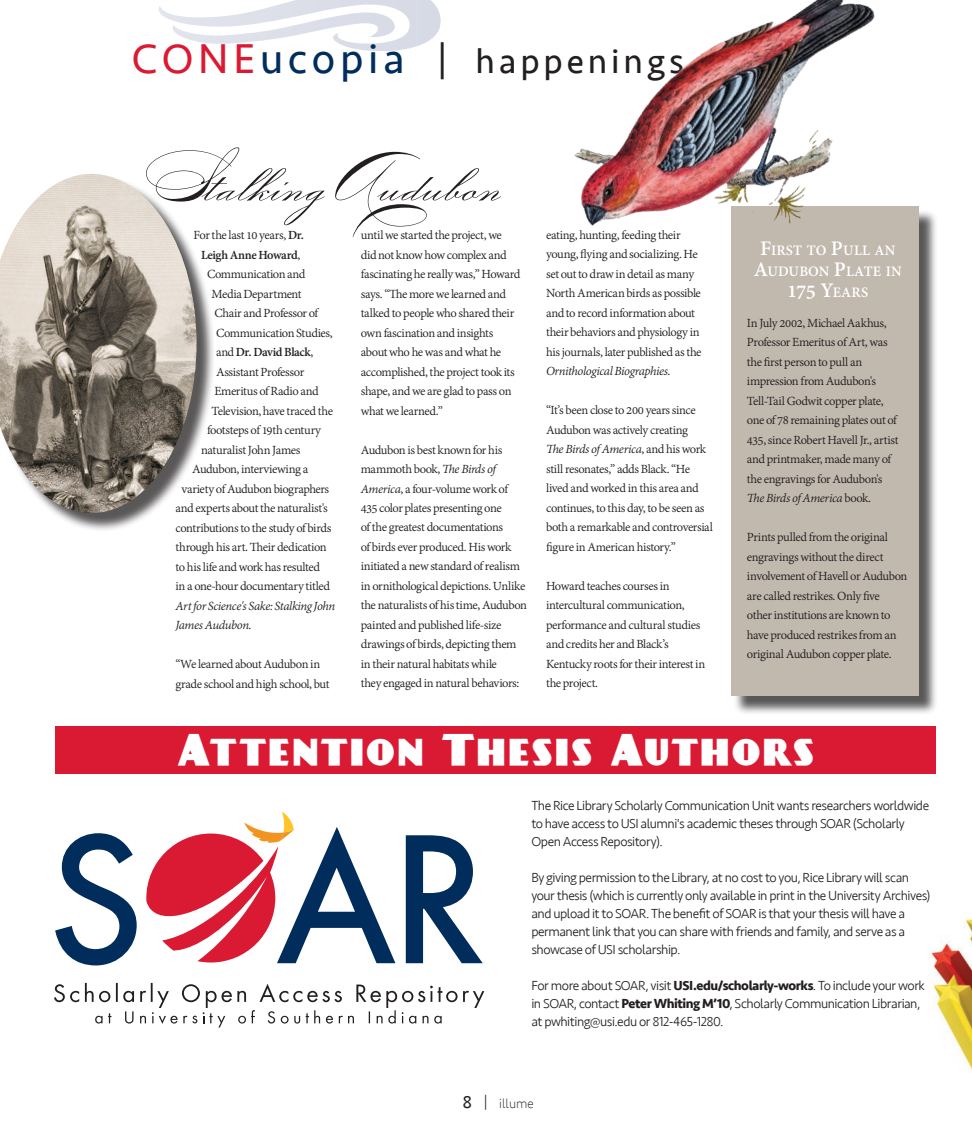
<style>
.page{position:relative;width:972px;height:1134px;background:#fff}
.page>*{position:absolute;margin:0;border:0;box-sizing:border-box;transform-origin:0 0}
.t1{font:72px "P22 Zaner Pro Four";color:#231f20}
.t2{font:900 39px "Day Poster";letter-spacing:.055em;color:#fff}
.t3{font:35.25px "Seravek";letter-spacing:.11em;color:#231f20}
.t4{font:700 22.5px "Adobe Devanagari";color:#fff}
.t5{font:700 15.75px/21px "Adobe Devanagari";letter-spacing:.01em;color:#fff;text-align:center}
.t6{font:13.5px/19.5px "Adobe Devanagari";letter-spacing:-.03em;color:#231f20}
.t7{font:300 13.5px/18px "Seravek";letter-spacing:-.035em;color:#231f20}
.t8{font:italic 13.5px/19.5px "Adobe Devanagari";letter-spacing:-.03em;color:#231f20}
.t9{font:700 13.5px "Adobe Devanagari";letter-spacing:-.035em;color:#231f20}
.t10{font:200 13.5px "Seravek";color:#231f20}
.s1{font-size:42.9px;color:#da1a32}
.s2{font-size:42.9px;color:#002d5c}
.s3{font-size:37.05px}
.s4{font-style:italic}
.s5{font-weight:700}
.s6{font-weight:400}
.s7{font-style:normal}
.s8{font-size:22.5px}
.s9{font-size:15.75px}
.s10{font-weight:400;font-size:18px}
.s11{font-weight:300;font-size:15px}
</style>
<div class="page">
<div style="left:733px;top:209px;width:205px;height:506px;background:#231f20;opacity:.75"></div>
<div style="left:731px;top:207px;width:188px;height:489px;background:#c1b8ae"></div>
<img style="left:930px;top:918px;width:42px;height:153px">
<svg style="left:159px;top:0;width:282px;height:51px"></svg>
<svg style="left:55px;top:833px;width:82px;height:133px"></svg>
<svg style="left:146px;top:812px;width:337px;height:152px"></svg>
<svg style="left:54px;top:983px;width:430px;height:45px"></svg>
<div style="left:55px;top:726px;width:880px;height:47px;background:#da1a32"></div>
<div style="left:0;top:176px;width:215px;height:355px;background:#231f20;opacity:.75"></div>
<img style="left:0;top:174px;width:197px;height:339px">
<img style="left:574px;top:0;width:358px;height:315px">
<h3 class="t3" style="left:132px;top:34px;width:554px"><span class="s1">CONE</span><span class="s2">ucopia</span> <span class="s3">|</span> happenings</h3>
<h1 class="t1" style="left:156px;top:133px;width:346px">Stalking Audubon</h1>
<p class="t6" style="left:361px;top:226px;width:161px">until we started the project, we did not know how complex and fascinating he really was,” Howard says. “The more we learned and talked to people who shared their own fascination and insights about who he was and what he accomplished, the project took its shape, and we are glad to pass on what we learned.”</p>
<p class="t6" style="left:361px;top:441px;width:168px">Audubon is best known for his mammoth book, <span class="s4">The Birds of<br>America</span>, a four-volume work of<br>435 color plates presenting one<br>of the greatest documentations<br>of birds ever produced. His work initiated a new standard of realism in ornithological depictions. Unlike the naturalists of his time, Audubon painted and published life-size drawings of birds, depicting them in their natural habitats while<br>they engaged in natural behaviors:</p>
<p class="t6" style="left:194px;top:227px;width:112px">For the last 10 years, <span class="s5">Dr.</span></p>
<p class="t9" style="left:201px;top:247px;width:101px">Leigh Anne Howard<span class="s6">,</span></p>
<p class="t6" style="left:207px;top:266px;width:100px">Communication and</p>
<p class="t6" style="left:212px;top:285px;width:92px">Media Department</p>
<p class="t6" style="left:215px;top:305px;width:105px">Chair and Professor of</p>
<p class="t6" style="left:216px;top:324px;width:118px">Communication Studies,</p>
<p class="t9" style="left:216px;top:344px;width:99px"><span class="s6">and</span> Dr. David Black<span class="s6">,</span></p>
<p class="t6" style="left:216px;top:363px;width:90px">Assistant Professor</p>
<p class="t6" style="left:215px;top:383px;width:106px">Emeritus of Radio and</p>
<p class="t6" style="left:212px;top:402px;width:123px">Television, have traced the</p>
<p class="t6" style="left:207px;top:421px;width:116px">footsteps of 19th century</p>
<p class="t6" style="left:201px;top:441px;width:101px">naturalist John James</p>
<p class="t6" style="left:192px;top:460px;width:118px">Audubon, interviewing a</p>
<p class="t6" style="left:182px;top:480px;width:149px">variety of Audubon biographers</p>
<p class="t6" style="left:176px;top:499px;width:154px">and experts about the naturalist's</p>
<p class="t6" style="left:176px;top:519px;width:157px">contributions to the study of birds</p>
<p class="t6" style="left:176px;top:538px;width:153px">through his art. Their dedication</p>
<p class="t6" style="left:176px;top:558px;width:146px">to his life and work has resulted</p>
<p class="t6" style="left:176px;top:577px;width:156px">in a one-hour documentary titled</p>
<p class="t8" style="left:176px;top:597px;width:161px">Art for Science's Sake: Stalking John<br>James Audubon<span class="s7">.</span></p>
<p class="t6" style="left:176px;top:655px;width:156px">“We learned about Audubon in grade school and high school, but</p>
<p class="t6" style="left:546px;top:226px;width:157px">eating, hunting, feeding their young, flying and socializing. He set out to draw in detail as many<br>North American birds as possible and to record information about their behaviors and physiology in his journals, later published as the<br><span class="s4">Ornithological Biographies</span>.</p>
<p class="t6" style="left:546px;top:402px;width:168px">“It’s been close to 200 years since Audubon was actively creating<br><span class="s4">The Birds of America</span>, and his work still resonates,” adds Black. “He lived and worked in this area and continues, to this day, to be seen as both a remarkable and controversial figure in American history.”</p>
<p class="t6" style="left:546px;top:577px;width:161px">Howard teaches courses in intercultural communication, performance and cultural studies and credits her and Black’s<br>Kentucky roots for their interest in the project.</p>
<p class="t5" style="left:754px;top:241px;width:150px"><span class="s8">F</span>IRST TO <span class="s8">P</span>ULL AN<br><span class="s8">A</span>UDUBON <span class="s8">P</span>LATE IN</p>
<h3 class="t4" style="left:787px;top:277px;width:82px">175 Y<span class="s9">EARS</span></h3>
<p class="t6" style="left:747px;top:314px;width:153px">In July 2002, Michael Aakhus,<br>Professor Emeritus of Art, was the first person to pull an impression from Audubon's<br>Tell-Tail Godwit copper plate, one of 78 remaining plates out of<br>435, since Robert Havell Jr., artist and printmaker, made many of the engravings for Audubon's<br><span class="s4">The Birds of America</span> book.</p>
<p class="t6" style="left:747px;top:528px;width:162px">Prints pulled from the original engravings without the direct involvement of Havell or Audubon are called restrikes. Only five other institutions are known to have produced restrikes from an original Audubon copper plate.</p>
<h2 class="t2" style="left:177px;top:722px;width:638px">Attention Thesis Authors</h2>
<p class="t7" style="left:531px;top:797px;width:399px">The Rice Library Scholarly Communication Unit wants researchers worldwide to have access to USI alumni's academic theses through SOAR (Scholarly<br>Open Access Repository).</p>
<p class="t7" style="left:531px;top:869px;width:401px">By giving permission to the Library, at no cost to you, Rice Library will scan your thesis (which is currently only available in print in the University Archives) and upload it to SOAR. The benefit of SOAR is that your thesis will have a permanent link that you can share with friends and family, and serve as a showcase of USI scholarship.</p>
<p class="t7" style="left:531px;top:977px;width:395px">For more about SOAR, visit <span class="s5">USI.edu/scholarly-works</span>. To include your work in SOAR, contact <span class="s5">Peter Whiting M’10</span>, Scholarly Communication Librarian, at pwhiting@usi.edu or 812-465-1280.</p>
<p class="t10" style="left:462px;top:1095px;width:73px"><span class="s10">8</span> <span class="s11">|</span> illume</p>
</div>
